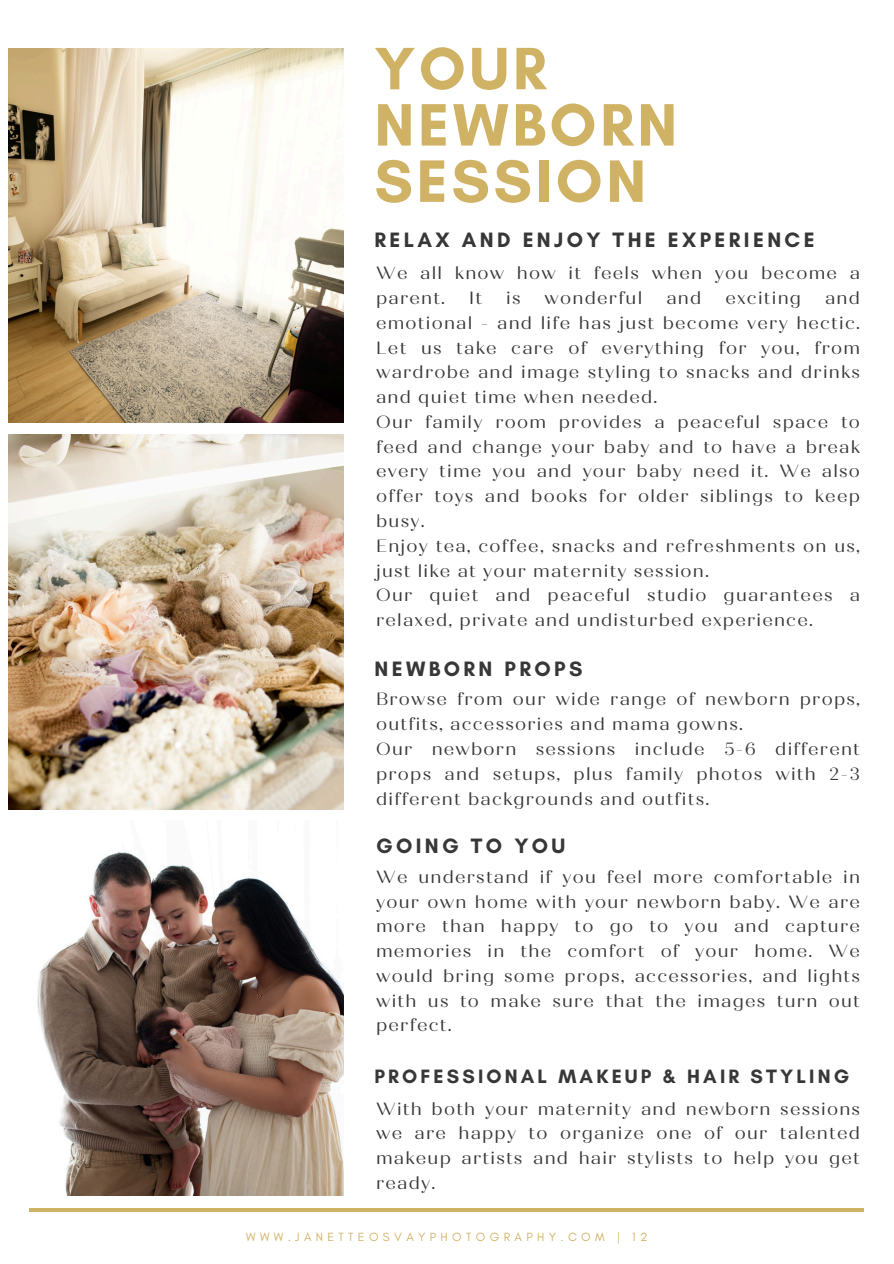
<style>
.page{position:relative;width:894px;height:1264px;background:#fff}
.page>*{position:absolute;margin:0;border:0;box-sizing:border-box;transform-origin:0 0}
.t1{font:700 60.9px/56.2px "Glacial Indifference";letter-spacing:.06em;color:#d0b264}
.t2{font:700 21.15px "Glacial Indifference";letter-spacing:.16em;color:#373737}
.t3{font:700 19.65px "Glacial Indifference";letter-spacing:.16em;color:#373737}
.t4{font:17.7px/24.8px "Quiche Display";letter-spacing:.07em;color:#373737}
.t5{font:12.15px "Glacial Indifference";letter-spacing:.36em;color:#d0b264}
</style>
<div class="page">
<img style="left:9px;top:48px;width:334px;height:375px">
<img style="left:9px;top:434px;width:334px;height:375px">
<img style="left:37px;top:852px;width:306px;height:342px">
<hr style="left:30px;top:1208px;width:833px;height:3px;background:#d0b264">
<h1 class="t1" style="left:374px;top:40px;width:304px">YOUR<br>NEWBORN<br>SESSION</h1>
<h2 class="t2" style="left:374px;top:227px;width:441px">RELAX AND ENJOY THE EXPERIENCE</h2>
<h3 class="t4" style="left:376px;top:261px;width:485px">We all know how it feels when you become a parent.</h3>
<h3 class="t4" style="left:376px;top:286px;width:485px;text-indent:449px">and emotional - and life has just become very hectic.<br>Let us take care of everything for you, from wardrobe and image styling to snacks and drinks and quiet time when needed.<br>Our family room provides a peaceful space to feed and change your baby and to have a break every time you and your baby need it. We also offer toys and books for older siblings to keep busy.<br>Enjoy tea, coffee, snacks and refreshments on us, just like at your maternity session.<br>Our quiet and peaceful studio guarantees a relaxed, private and undisturbed experience.</h3>
<h3 class="t4" style="left:469px;top:286px;width:14px">It</h3>
<h3 class="t4" style="left:506px;top:286px;width:16px">is</h3>
<h3 class="t4" style="left:544px;top:286px;width:99px">wonderful</h3>
<h3 class="t4" style="left:666px;top:286px;width:36px">and</h3>
<h3 class="t4" style="left:725px;top:286px;width:77px">exciting</h3>
<h2 class="t2" style="left:374px;top:656px;width:209px">NEWBORN PROPS</h2>
<h3 class="t4" style="left:376px;top:687px;width:485px">Browse from our wide range of newborn props, outfits, accessories and mama gowns.<br>Our newborn sessions include 5-6 different props and setups, plus family photos with 2-3 different backgrounds and outfits.</h3>
<h2 class="t2" style="left:376px;top:833px;width:191px">GOING TO YOU</h2>
<h3 class="t4" style="left:376px;top:864px;width:485px;text-align:justify">We understand if you feel more comfortable in your own home with your newborn baby. We are more than happy to go to you and capture memories in the comfort of your home. We would bring some props, accessories, and lights with us to make sure that the images turn out perfect.</h3>
<h3 class="t3" style="left:374px;top:1064px;width:476px">PROFESSIONAL MAKEUP &amp; HAIR STYLING</h3>
<p class="t4" style="left:376px;top:1096px;width:485px;text-align:justify">With both your maternity and newborn sessions we are happy to organize one of our talented makeup artists and hair stylists to help you get ready.</p>
<h2 class="t5" style="left:246px;top:1229px;width:402px">WWW.JANETTEOSVAYPHOTOGRAPHY.COM | 12</h2>
</div>
